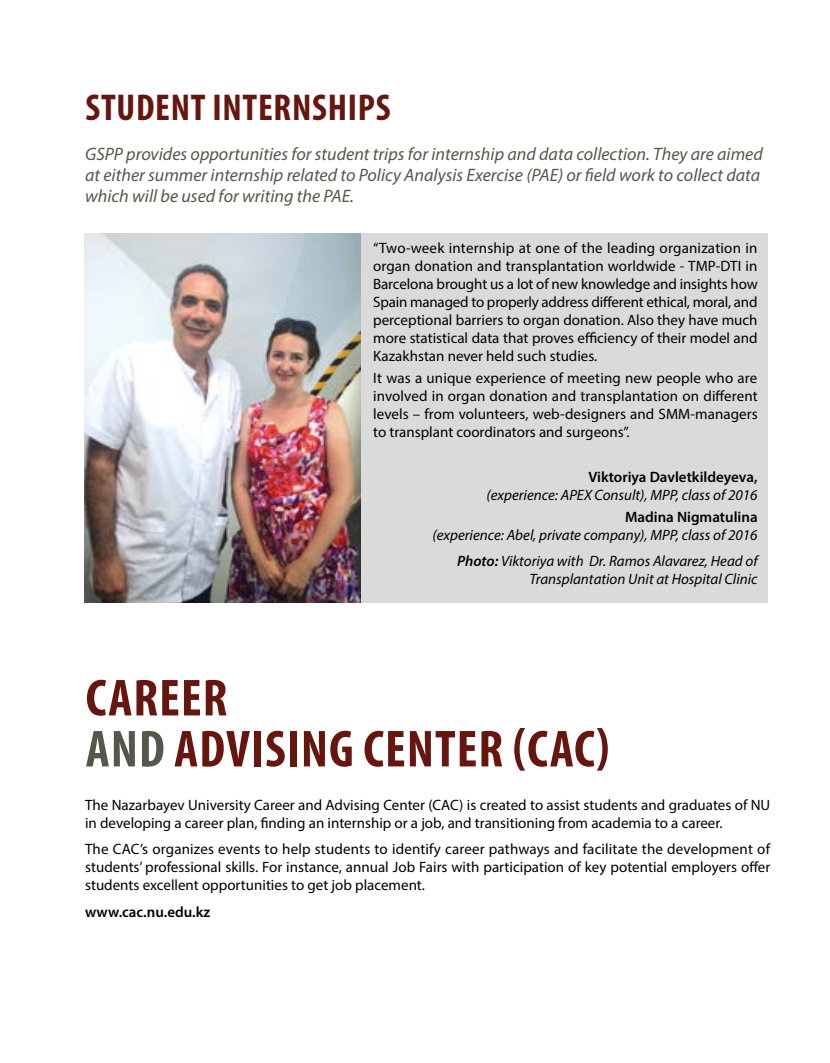
<style>
.page{position:relative;width:830px;height:1063px;background:#fff}
.page>*{position:absolute;margin:0;border:0;box-sizing:border-box;transform-origin:0 0}
.t1{font:700 condensed 52.5px/51px "Myriad Pro";letter-spacing:.02em;color:#66160e}
.t2{font:700 condensed 37.5px "Myriad Pro";letter-spacing:.02em;color:#66160e}
.t3{font:italic 18px/21px "Myriad Pro";color:#57564a}
.t4{font:15px/18px "Myriad Pro";color:#000;text-align:justify}
.t5{font:italic 15px/26.5px "Myriad Pro";color:#000;text-align:right}
.t6{font:600 15px "Myriad Pro";color:#000}
.s1{font-weight:600}
.s2{color:#57564a}
</style>
<div class="page">
<div style="left:84px;top:233px;width:683px;height:369px;background:#dadada"></div>
<img style="left:84px;top:233px;width:276px;height:369px">
<h2 class="t2" style="left:85px;top:84px;width:306px">STUDENT INTERNSHIPS</h2>
<p class="t3" style="left:85px;top:143px;width:679px">GSPP provides opportunities for student trips for internship and data collection. They are aimed at either summer internship related to Policy Analysis Exercise (PAE) or field work to collect data which will be used for writing the PAE.</p>
<p class="t4" style="left:373px;top:239px;width:386px">“Two-week internship at one of the leading organization in organ donation and transplantation worldwide - TMP-DTI in Barcelona brought us a lot of new knowledge and insights how Spain managed to properly address different ethical, moral, and perceptional barriers to organ donation. Also they have much more statistical data that proves efficiency of their model and Kazakhstan never held such studies.</p>
<p class="t4" style="left:373px;top:369px;width:386px">It was a unique experience of meeting new people who are involved in organ donation and transplantation on different levels – from volunteers, web-designers and SMM-managers to transplant coordinators and surgeons”.</p>
<p class="t6" style="left:588px;top:467px;width:170px">Viktoriya Davletkildeyeva,</p>
<p class="t5" style="left:486px;top:481px;width:272px">(experience: APEX Consult), MPP, class of 2016</p>
<p class="t6" style="left:624px;top:507px;width:134px">Madina Nigmatulina</p>
<p class="t5" style="left:432px;top:521px;width:326px">(experience: Abel, private company), MPP, class of 2016<br><span class="s1">Photo:</span> Viktoriya with Dr. Ramos Alavarez, Head of</p>
<p class="t5" style="left:529px;top:566px;width:229px">Transplantation Unit at Hospital Clinic</p>
<h1 class="t1" style="left:86px;top:671px;width:525px">CAREER<br><span class="s2">AND</span> ADVISING CENTER (CAC)</h1>
<p class="t4" style="left:85px;top:796px;width:686px">The Nazarbayev University Career and Advising Center (CAC) is created to assist students and graduates of NU in developing a career plan, finding an internship or a job, and transitioning from academia to a career.</p>
<p class="t4" style="left:85px;top:840px;width:686px">The CAC’s organizes events to help students to identify career pathways and facilitate the development of students’ professional skills. For instance, annual Job Fairs with participation of key potential employers offer students excellent opportunities to get job placement.</p>
<p class="t6" style="left:85px;top:902px;width:126px">www.cac.nu.edu.kz</p>
</div>
